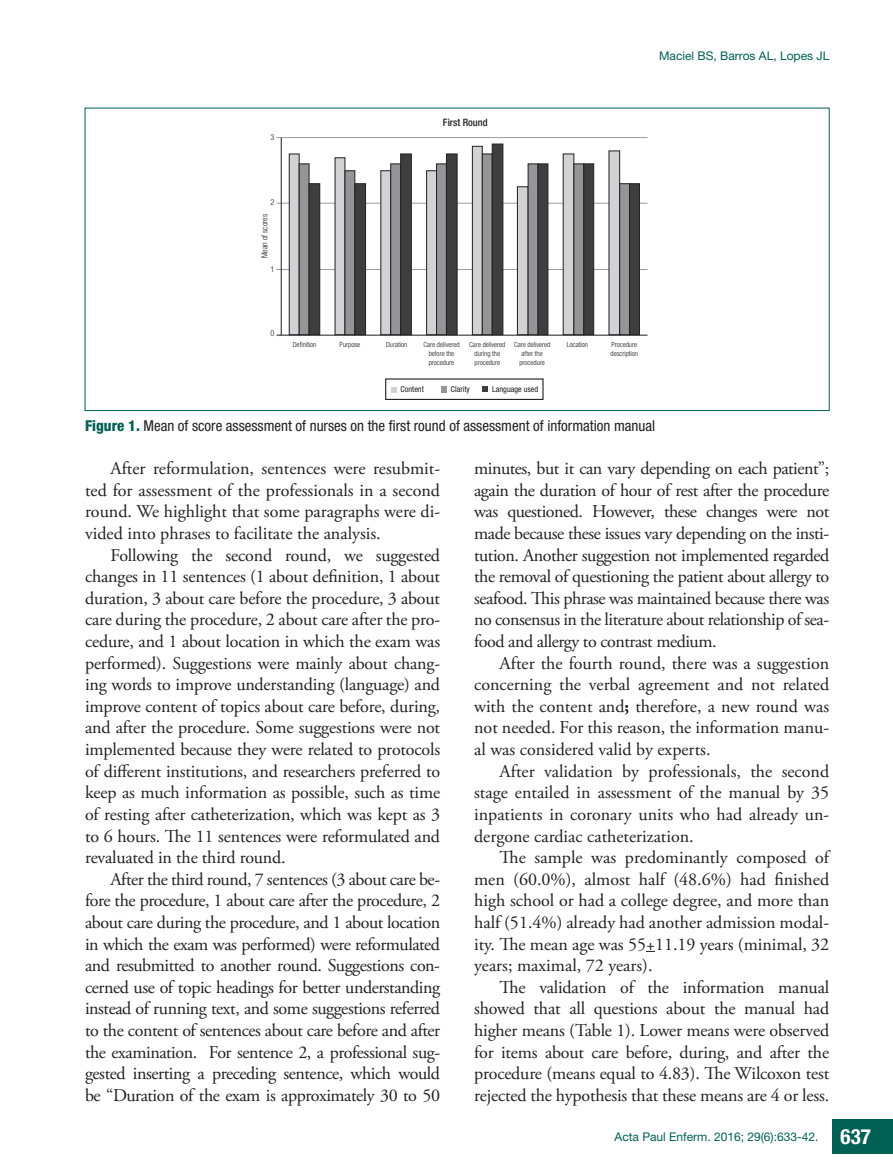
<style>
.page{position:relative;width:893px;height:1170px;background:#fff}
.page>*{position:absolute;margin:0;border:0;box-sizing:border-box;transform-origin:0 0}
.t1{font:18px/21.6px "Adobe Garamond Pro";letter-spacing:-.01em;color:#231f20;text-align:justify}
.t2{font:condensed 15px "Helvetica Neue LT Std";color:#231f20}
.t3{font:12px "Helvetica Neue LT Std";color:#006053}
.t4{font:500 condensed 10.2px "Helvetica Neue LT Std";color:#201d1e}
.t5{font:condensed 8.1px "Helvetica Neue LT Std";color:#201d1e}
.t6{font:300 condensed 8.1px "Helvetica Neue LT Std";color:#201d1e}
.t7{font:300 condensed 7.2px/8.6px "Helvetica Neue LT Std";color:#201d1e;text-align:center}
.s1{font-weight:800;color:#006053}
.s2{font-weight:700}
.s3{font-weight:700;font-stretch:condensed;font-size:21px;color:#fff}
</style>
<div class="page">
<div style="left:832px;top:1118px;width:61px;height:35px;background:#006053"></div>
<svg style="left:391px;top:387px;width:5px;height:5px"></svg>
<svg style="left:441px;top:386px;width:5px;height:6px"></svg>
<svg style="left:482px;top:387px;width:6px;height:5px"></svg>
<hr style="left:276px;top:269px;width:371px;height:1px;background:#9b9ca0">
<hr style="left:276px;top:203px;width:371px;height:1px;background:#9b9ca0">
<hr style="left:276px;top:137px;width:371px;height:1px;background:#9b9ca0">
<svg style="left:289px;top:153px;width:11px;height:181px;background:#b9babc"></svg>
<svg style="left:299px;top:154px;width:10px;height:180px;background:#898a8c"></svg>
<svg style="left:309px;top:144px;width:331px;height:190px"></svg>
<hr style="left:281px;top:137px;width:1px;height:198px;background:#231f20">
<hr style="left:276px;top:334px;width:371px;height:1px;background:#231f20">
<p class="t6" style="left:271px;top:132px;width:5px">3</p>
<p class="t4" style="left:443px;top:117px;width:46px">First Round</p>
<p class="t3" style="left:659px;top:48px;width:172px">Maciel BS, Barros AL, Lopes JL</p>
<p class="t6" style="left:271px;top:198px;width:5px">2</p>
<p class="t6" style="left:260px;top:258px;width:46px;rotate:-90deg">Mean of scores</p>
<p class="t6" style="left:271px;top:264px;width:5px">1</p>
<p class="t6" style="left:271px;top:328px;width:5px">0</p>
<p class="t7" style="left:293px;top:340px;width:25px">Definition</p>
<p class="t7" style="left:340px;top:340px;width:22px">Purpose</p>
<p class="t7" style="left:386px;top:340px;width:23px">Duration</p>
<p class="t7" style="left:423px;top:340px;width:38px">Care delivered before the procedure</p>
<p class="t7" style="left:469px;top:340px;width:38px">Care delivered during the procedure</p>
<p class="t7" style="left:514px;top:340px;width:38px">Care delivered after the procedure</p>
<p class="t7" style="left:567px;top:340px;width:23px">Location</p>
<p class="t7" style="left:610px;top:340px;width:29px;text-align:left">Procedure description</p>
<p class="t5" style="left:401px;top:384px;width:25px">Content</p>
<p class="t5" style="left:451px;top:385px;width:20px">Clarity</p>
<p class="t5" style="left:492px;top:384px;width:48px">Language used</p>
<p class="t2" style="left:85px;top:417px;width:572px"><span class="s1">Figure 1.</span> Mean of score assessment of nurses on the first round of assessment of information manual</p>
<p class="t1" style="left:85px;top:458px;width:357px;text-indent:26px">After reformulation, sentences were resubmit&shy;ted for assessment of the professionals in a second round. We highlight that some paragraphs were di&shy;vided into phrases to facilitate the analysis.</p>
<p class="t1" style="left:85px;top:544px;width:357px;text-indent:26px">Following the second round, we suggested changes in 11 sentences (1 about definition, 1 about duration, 3 about care before the procedure, 3 about care during the procedure, 2 about care after the pro&shy;cedure, and 1 about location in which the exam was performed). Suggestions were mainly about chang&shy;ing words to improve understanding (language) and improve content of topics about care before, during, and after the procedure. Some suggestions were not implemented because they were related to protocols of different institutions, and researchers preferred to keep as much information as possible, such as time of resting after catheterization, which was kept as 3 to 6 hours. The 11 sentences were reformulated and revaluated in the third round.</p>
<p class="t1" style="left:85px;top:868px;width:357px;text-indent:26px">After the third round, 7 sentences (3 about care be&shy;fore the procedure, 1 about care after the procedure, 2 about care during the procedure, and 1 about location in which the exam was performed) were reformulated and resubmitted to another round. Suggestions con&shy;cerned use of topic headings for better understanding instead of running text, and some suggestions referred to the content of sentences about care before and after the examination. For sentence 2, a professional sug&shy;gested inserting a preceding sentence, which would be “Duration of the exam is approximately 30 to 50</p>
<p class="t1" style="left:474px;top:458px;width:357px">minutes, but it can vary depending on each patient”; again the duration of hour of rest after the procedure was questioned. However, these changes were not made because these issues vary depending on the insti&shy;tution. Another suggestion not implemented regarded the removal of questioning the patient about allergy to seafood. This phrase was maintained because there was no consensus in the literature about relationship of sea&shy;food and allergy to contrast medium.</p>
<p class="t1" style="left:474px;top:652px;width:357px;text-indent:26px">After the fourth round, there was a suggestion concerning the verbal agreement and not related with the content and<span class="s2">;</span> therefore, a new round was not needed. For this reason, the information manu&shy;al was considered valid by experts.</p>
<p class="t1" style="left:474px;top:760px;width:357px;text-indent:26px">After validation by professionals, the second stage entailed in assessment of the manual by 35 inpatients in coronary units who had already un&shy;dergone cardiac catheterization.</p>
<p class="t1" style="left:474px;top:847px;width:357px;text-indent:26px">The sample was predominantly composed of men (60.0%), almost half (48.6%) had finished high school or had a college degree, and more than half (51.4%) already had another admission modal&shy;ity. The mean age was 55+11.19 years (minimal, 32 years; maximal, 72 years).</p>
<p class="t1" style="left:474px;top:976px;width:357px;text-indent:26px">The validation of the information manual showed that all questions about the manual had higher means (Table 1). Lower means were observed for items about care before, during, and after the procedure (means equal to 4.83). The Wilcoxon test rejected the hypothesis that these means are 4 or less.</p>
<p class="t3" style="left:615px;top:1129px;width:258px">Acta Paul Enferm. 2016; 29(6):633-42. <span class="s3">637</span></p>
</div>
